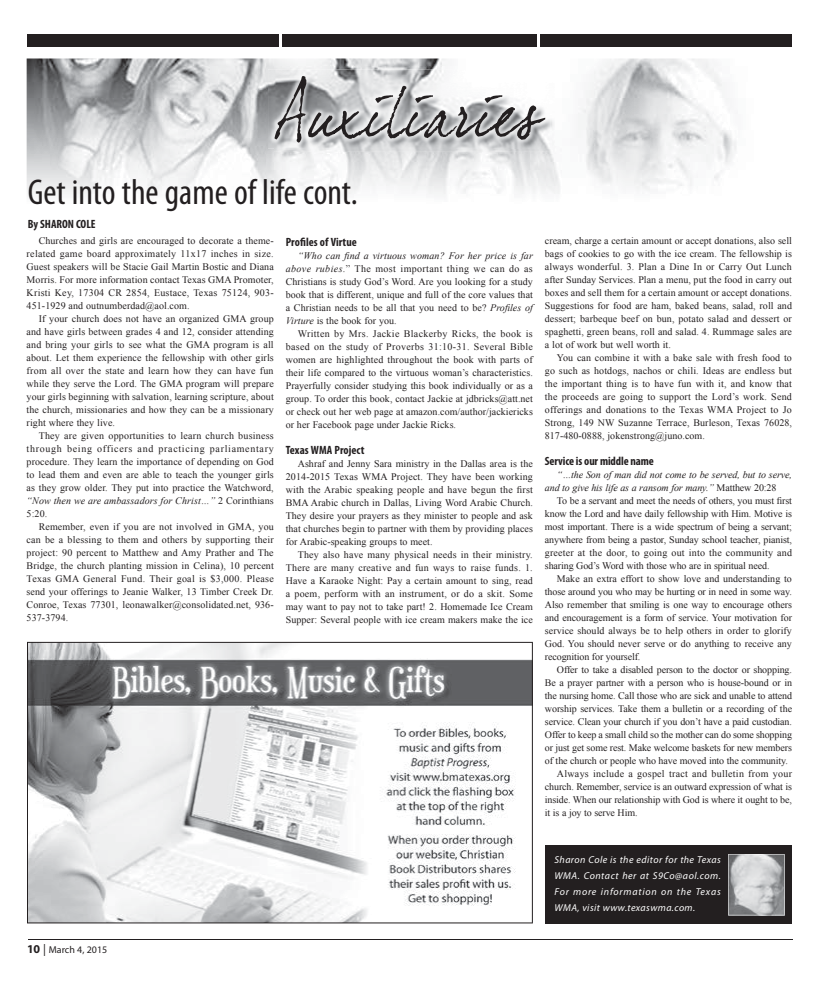
<style>
.page{position:relative;width:819px;height:990px;background:#fff}
.page>*{position:absolute;margin:0;border:0;box-sizing:border-box;transform-origin:0 0}
.t1{font:condensed 36px "Myriad Pro";color:#231f20}
.t2{font:700 condensed 12px "Myriad Pro";color:#231f20}
.t3{font:10px/13px "Times New Roman";color:#231f20;text-align:justify}
.t4{font:italic 10px/16px "Myriad Pro";letter-spacing:.06em;color:#fff;text-align:justify}
.t5{font:italic 10px/13px "Times New Roman";letter-spacing:-.01em;color:#231f20}
.t6{font:10px "Times New Roman";letter-spacing:.025em;color:#231f20}
.t7{font:10px "Myriad Pro";color:#231f20}
.s1{font-style:italic}
.s2{font-style:normal}
.s3{font-weight:700;font-size:12px}
.s4{font-size:12px}
</style>
<div class="page">
<hr style="left:28px;top:939px;width:765px;height:1px;background:#231f20">
<div style="left:27px;top:34px;width:251px;height:13px;background:#231f20"></div>
<div style="left:282px;top:34px;width:255px;height:13px;background:#231f20"></div>
<div style="left:541px;top:34px;width:251px;height:13px;background:#231f20"></div>
<img style="left:27px;top:58px;width:710px;height:138px">
<img style="left:274px;top:76px;width:281px;height:76px">
<img style="left:268px;top:70px;width:284px;height:79px">
<img style="left:274px;top:76px;width:278px;height:73px">
<svg style="left:274px;top:76px;width:271px;height:67px"></svg>
<div style="left:545px;top:846px;width:247px;height:78px;background:#231f20"></div>
<svg style="left:728px;top:854px;width:57px;height:61px;background:#b9babc"></svg>
<svg style="left:27px;top:642px;width:506px;height:281px"></svg>
<h1 class="t1" style="left:28px;top:171px;width:331px">Get into the game of life cont.</h1>
<p class="t2" style="left:28px;top:216px;width:69px">By SHARON COLE</p>
<p class="t3" style="left:27px;top:234px;width:249px;text-indent:12px">Churches and girls are encouraged to decorate a theme&shy;related game board approximately 11x17 inches in size.<br>Guest speakers will be Stacie Gail Martin Bostic and Diana Morris. For more information contact Texas GMA Promoter, Kristi Key, 17304 CR 2854, Eustace, Texas 75124, 903- 451-1929 and outnumberdad@aol.com.</p>
<p class="t3" style="left:27px;top:312px;width:249px;text-indent:12px">If your church does not have an organized GMA group and have girls between grades 4 and 12, consider attending and bring your girls to see what the GMA program is all about. Let them experience the fellowship with other girls from all over the state and learn how they can have fun while they serve the Lord. The GMA program will prepare your girls beginning with salvation, learning scripture, about the church, missionaries and how they can be a missionary right where they live.</p>
<p class="t3" style="left:27px;top:429px;width:249px;text-indent:12px">They are given opportunities to learn church business through being officers and practicing parliamentary procedure. They learn the importance of depending on God to lead them and even are able to teach the younger girls as they grow older. They put into practice the Watchword, <span class="s1">“Now then we are ambassadors for Christ…”</span> 2 Corinthians 5:20.</p>
<p class="t3" style="left:27px;top:520px;width:249px;text-indent:12px">Remember, even if you are not involved in GMA, you can be a blessing to them and others by supporting their project: 90 percent to Matthew and Amy Prather and The Bridge, the church planting mission in Celina), 10 percent Texas GMA General Fund. Their goal is $3,000. Please send your offerings to Jeanie Walker, 13 Timber Creek Dr.<br>Conroe, Texas 77301, leonawalker@consolidated.net, 936- 537-3794.</p>
<p class="t2" style="left:286px;top:234px;width:73px">Profiles of Virtue</p>
<p class="t3" style="left:286px;top:249px;width:249px;text-indent:12px"><span class="s1">“Who can find a virtuous woman? For her price is far above rubies</span>.” The most important thing we can do as Christians is study God’s Word. Are you looking for a study book that is different, unique and full of the core values that a Christian needs to be all that you need to be? <span class="s1">Profiles of Virture</span> is the book for you.</p>
<p class="t3" style="left:286px;top:327px;width:249px;text-indent:12px">Written by Mrs. Jackie Blackerby Ricks, the book is based on the study of Proverbs 31:10-31. Several Bible women are highlighted throughout the book with parts of their life compared to the virtuous woman’s characteristics.<br>Prayerfully consider studying this book individually or as a group. To order this book, contact Jackie at jdbricks@att.net or check out her web page at amazon.com/author/jackiericks or her Facebook page under Jackie Ricks.</p>
<p class="t2" style="left:286px;top:442px;width:80px">Texas WMA Project</p>
<p class="t3" style="left:286px;top:457px;width:249px;text-indent:12px">Ashraf and Jenny Sara ministry in the Dallas area is the 2014-2015 Texas WMA Project. They have been working with the Arabic speaking people and have begun the first BMA Arabic church in Dallas, Living Word Arabic Church.<br>They desire your prayers as they minister to people and ask that churches begin to partner with them by providing places for Arabic-speaking groups to meet.</p>
<p class="t3" style="left:286px;top:548px;width:249px;text-indent:12px">They also have many physical needs in their ministry.<br>There are many creative and fun ways to raise funds. 1.<br>Have a Karaoke Night: Pay a certain amount to sing, read a poem, perform with an instrument, or do a skit. Some may want to pay not to take part! 2. Homemade Ice Cream Supper: Several people with ice cream makers make the ice</p>
<p class="t3" style="left:545px;top:234px;width:249px">cream, charge a certain amount or accept donations, also sell bags of cookies to go with the ice cream. The fellowship is always wonderful. 3. Plan a Dine In or Carry Out Lunch after Sunday Services. Plan a menu, put the food in carry out boxes and sell them for a certain amount or accept donations.<br>Suggestions for food are ham, baked beans, salad, roll and dessert; barbeque beef on bun, potato salad and dessert or spaghetti, green beans, roll and salad. 4. Rummage sales are a lot of work but well worth it.</p>
<p class="t3" style="left:545px;top:351px;width:249px;text-indent:12px">You can combine it with a bake sale with fresh food to go such as hotdogs, nachos or chili. Ideas are endless but the important thing is to have fun with it, and know that the proceeds are going to support the Lord’s work. Send offerings and donations to the Texas WMA Project to Jo Strong, 149 NW Suzanne Terrace, Burleson, Texas 76028, 817-480-0888, jokenstrong@juno.com.</p>
<p class="t2" style="left:545px;top:453px;width:111px">Service is our middle name</p>
<p class="t5" style="left:545px;top:468px;width:249px;text-indent:12px">“…the Son of man did not come to be served, but to serve, and to give his life as a ransom for many.” <span class="s2">Matthew 20:28</span></p>
<p class="t3" style="left:545px;top:494px;width:249px;text-indent:12px">To be a servant and meet the needs of others, you must first know the Lord and have daily fellowship with Him. Motive is most important. There is a wide spectrum of being a servant; anywhere from being a pastor, Sunday school teacher, pianist, greeter at the door, to going out into the community and sharing God’s Word with those who are in spiritual need.</p>
<p class="t3" style="left:545px;top:572px;width:249px;text-indent:12px">Make an extra effort to show love and understanding to those around you who may be hurting or in need in some way.<br>Also remember that smiling is one way to encourage others and encouragement is a form of service. Your motivation for service should always be to help others in order to glorify God. You should never serve or do anything to receive any recognition for yourself.</p>
<p class="t3" style="left:557px;top:663px;width:237px">Offer to take a disabled person to the doctor or shopping.</p>
<p class="t3" style="left:545px;top:676px;width:249px">Be a prayer partner with a person who is house-bound or in</p>
<p class="t3" style="left:545px;top:689px;width:249px">the nursing home. Call those who are sick and unable to attend</p>
<p class="t3" style="left:545px;top:702px;width:249px">worship services. Take them a bulletin or a recording of the</p>
<p class="t3" style="left:545px;top:715px;width:249px">service. Clean your church if you don’t have a paid custodian.</p>
<p class="t3" style="left:545px;top:728px;width:249px">Offer to keep a small child so the mother can do some shopping</p>
<p class="t3" style="left:545px;top:741px;width:249px">or just get some rest. Make welcome baskets for new members</p>
<p class="t3" style="left:545px;top:754px;width:245px">of the church or people who have moved into the community.</p>
<p class="t6" style="left:557px;top:767px;width:237px">Always include a gospel tract and bulletin from your</p>
<p class="t3" style="left:545px;top:780px;width:249px">church. Remember, service is an outward expression of what is</p>
<p class="t3" style="left:545px;top:793px;width:249px">inside. When our relationship with God is where it ought to be,</p>
<p class="t3" style="left:545px;top:806px;width:94px">it is a joy to serve Him.</p>
<p class="t7" style="left:27px;top:943px;width:82px"><span class="s3">10</span> <span class="s4">|</span> March 4, 2015</p>
<p class="t4" style="left:555px;top:852px;width:168px">Sharon Cole is the editor for the Texas WMA. Contact her at S9Co@aol.com.<br>For more information on the Texas WMA, visit www.texaswma.com.</p>
</div>
